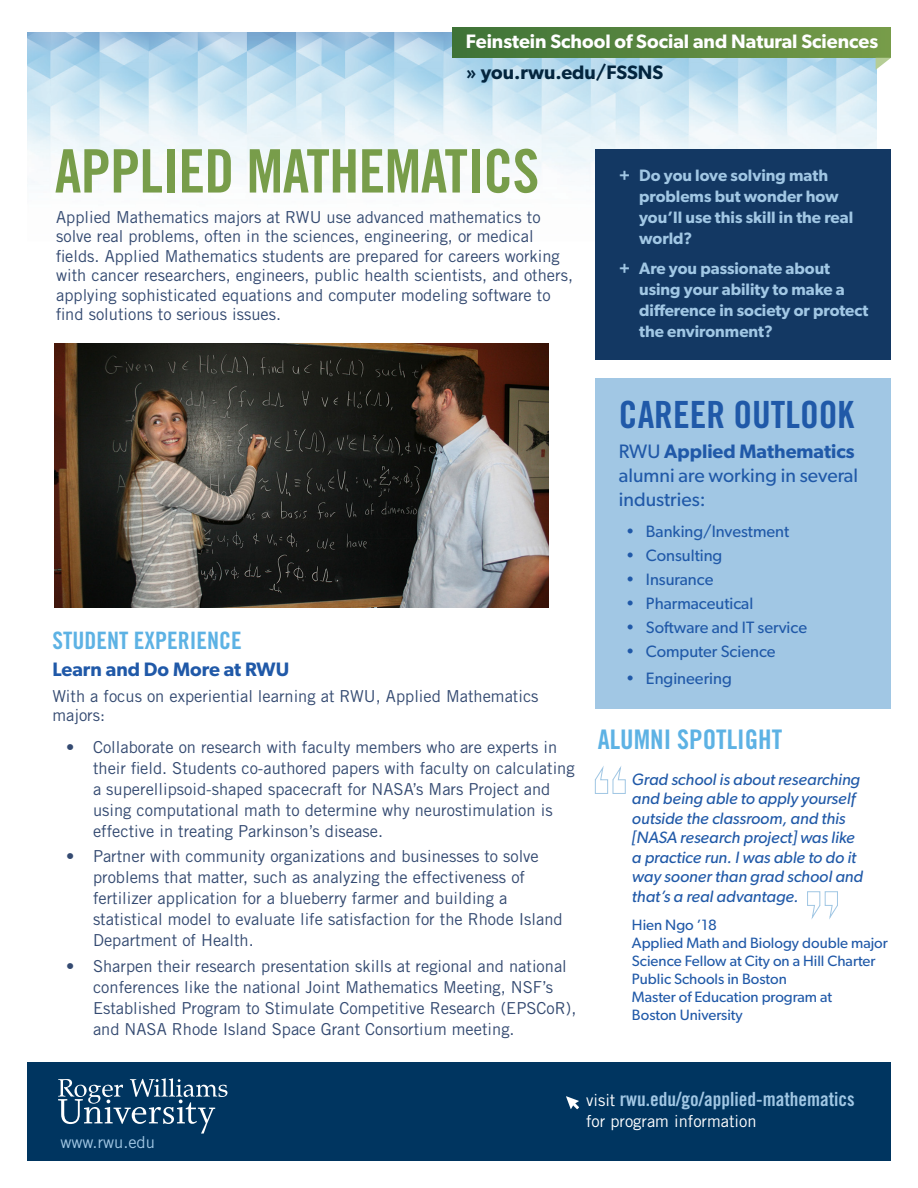
<style>
.page{position:relative;width:918px;height:1188px;background:#fff}
.page>*{position:absolute;margin:0;border:0;box-sizing:border-box;transform-origin:0 0}
.t1{font:60px "Trade Gothic LT Std Bd Cn 20";letter-spacing:-.01em;color:#789d4a}
.t2{font:37.5px "Trade Gothic LT Std Bd Cn 20";color:#2059a8}
.t3{font:27px "Trade Gothic LT Std Bd Cn 20";color:#5db2e4}
.t4{font:24px "Trade Gothic LT Std Bd Cn 20";color:#5db2e4}
.t5{font:19.5px/24px "Gibson";color:#2059a8}
.t6{font:600 19.5px "Gibson";color:#fff}
.t7{font:19.5px "Trade Gothic LT Std Bd Cn 20";color:#a1c7e4}
.t8{font:600 19.5px "Gibson";color:#2059a8}
.t9{font:600 19.5px "Gibson";color:#03253e}
.t10{font:16.5px/21px "Trade Gothic LT Std";color:#344a71}
.t11{font:italic 16.5px/19.5px "Gibson";color:#2059a8}
.t12{font:600 16.5px/21px "Gibson";color:#a1c7e4}
.t13{font:16.5px "Gibson";color:#2059a8}
.t14{font:16.5px "Trade Gothic LT Std";color:#fff}
.t15{font:16.5px "Trade Gothic LT Std";color:#a1c7e4}
.t16{font:15px/18px "Gibson";color:#2059a8}
.s1{font-weight:600}
.s2{font-family:"Trade Gothic LT Std";font-size:16.5px;color:#fff}
</style>
<div class="page">
<img style="left:28px;top:33px;width:849px;height:154px">
<svg style="left:876px;top:58px;width:15px;height:12px"></svg>
<div style="left:452px;top:27px;width:439px;height:31px;background:linear-gradient(to right,#3e7237,#779c49)"></div>
<div style="left:27px;top:1063px;width:864px;height:98px;background:#003560"></div>
<svg style="left:566px;top:1096px;width:13px;height:13px"></svg>
<svg style="left:58px;top:1078px;width:169px;height:56px"></svg>
<div style="left:595px;top:149px;width:296px;height:211px;background:#133863"></div>
<div style="left:595px;top:378px;width:296px;height:331px;background:#a1c7e4"></div>
<svg style="left:807px;top:891px;width:31px;height:28px"></svg>
<svg style="left:594px;top:766px;width:32px;height:28px"></svg>
<img style="left:54px;top:343px;width:495px;height:264px">
<p class="t6" style="left:466px;top:30px;width:414px">Feinstein School of Social and Natural Sciences</p>
<p class="t9" style="left:466px;top:61px;width:199px">» you.rwu.edu/FSSNS</p>
<p class="t1" style="left:55px;top:135px;width:486px">APPLIED MATHEMATICS</p>
<p class="t10" style="left:56px;top:207px;width:518px;line-height:19.5px">Applied Mathematics majors at RWU use advanced mathematics to solve real problems, often in the sciences, engineering, or medical fields. Applied Mathematics students are prepared for careers working with cancer researchers, engineers, public health scientists, and others, applying sophisticated equations and computer modeling software to find solutions to serious issues.</p>
<p class="t12" style="left:639px;top:164px;width:216px;text-indent:-20px">+ Do you love solving math problems but wonder how you’ll use this skill in the real world?</p>
<p class="t12" style="left:639px;top:257px;width:231px;text-indent:-20px">+ Are you passionate about using your ability to make a difference in society or protect the environment?</p>
<p class="t4" style="left:52px;top:626px;width:191px">STUDENT EXPERIENCE</p>
<p class="t8" style="left:52px;top:658px;width:238px">Learn and Do More at RWU</p>
<p class="t10" style="left:52px;top:686px;width:488px;line-height:19.5px">With a focus on experiential learning at RWU, Applied Mathematics majors:</p>
<p class="t10" style="left:93px;top:736px;width:483px;text-indent:-27px">• Collaborate on research with faculty members who are experts in their field. Students co-authored papers with faculty on calculating a superellipsoid-shaped spacecraft for NASA’s Mars Project and using computational math to determine why neurostimulation is effective in treating Parkinson’s disease.</p>
<p class="t10" style="left:93px;top:846px;width:471px;text-indent:-27px">• Partner with community organizations and businesses to solve problems that matter, such as analyzing the effectiveness of fertilizer application for a blueberry farmer and building a statistical model to evaluate life satisfaction for the Rhode Island Department of Health.</p>
<p class="t10" style="left:93px;top:955px;width:485px;text-indent:-27px">• Sharpen their research presentation skills at regional and national conferences like the national Joint Mathematics Meeting, NSF’s Established Program to Stimulate Competitive Research (EPSCoR), and NASA Rhode Island Space Grant Consortium meeting.</p>
<p class="t2" style="left:619px;top:392px;width:237px">CAREER OUTLOOK</p>
<p class="t5" style="left:619px;top:439px;width:241px">RWU <span class="s1">Applied Mathematics </span>alumni are working in several industries:</p>
<p class="t13" style="left:626px;top:521px;width:165px">• Banking/Investment</p>
<p class="t13" style="left:626px;top:545px;width:98px">• Consulting</p>
<p class="t13" style="left:626px;top:569px;width:89px">• Insurance</p>
<p class="t13" style="left:626px;top:593px;width:129px">• Pharmaceutical</p>
<p class="t13" style="left:626px;top:617px;width:183px">• Software and IT service</p>
<p class="t13" style="left:626px;top:641px;width:151px">• Computer Science</p>
<p class="t13" style="left:626px;top:668px;width:108px">• Engineering</p>
<p class="t3" style="left:598px;top:723px;width:186px">ALUMNI SPOTLIGHT</p>
<p class="t11" style="left:632px;top:769px;width:233px">Grad school is about researching and being able to apply yourself outside the classroom, and this [NASA research project] was like a practice run. I was able to do it way sooner than grad school and that’s a real advantage.</p>
<p class="t16" style="left:632px;top:916px;width:86px">Hien Ngo ’18</p>
<p class="t16" style="left:632px;top:934px;width:257px">Applied Math and Biology double major<br>Science Fellow at City on a Hill Charter<br>Public Schools in Boston<br>Master of Education program at<br>Boston University</p>
<p class="t15" style="left:61px;top:1132px;width:96px">www.rwu.edu</p>
<p class="t7" style="left:586px;top:1087px;width:270px"><span class="s2">visit</span> rwu.edu/go/applied-mathematics</p>
<p class="t14" style="left:586px;top:1111px;width:172px">for program information</p>
</div>
